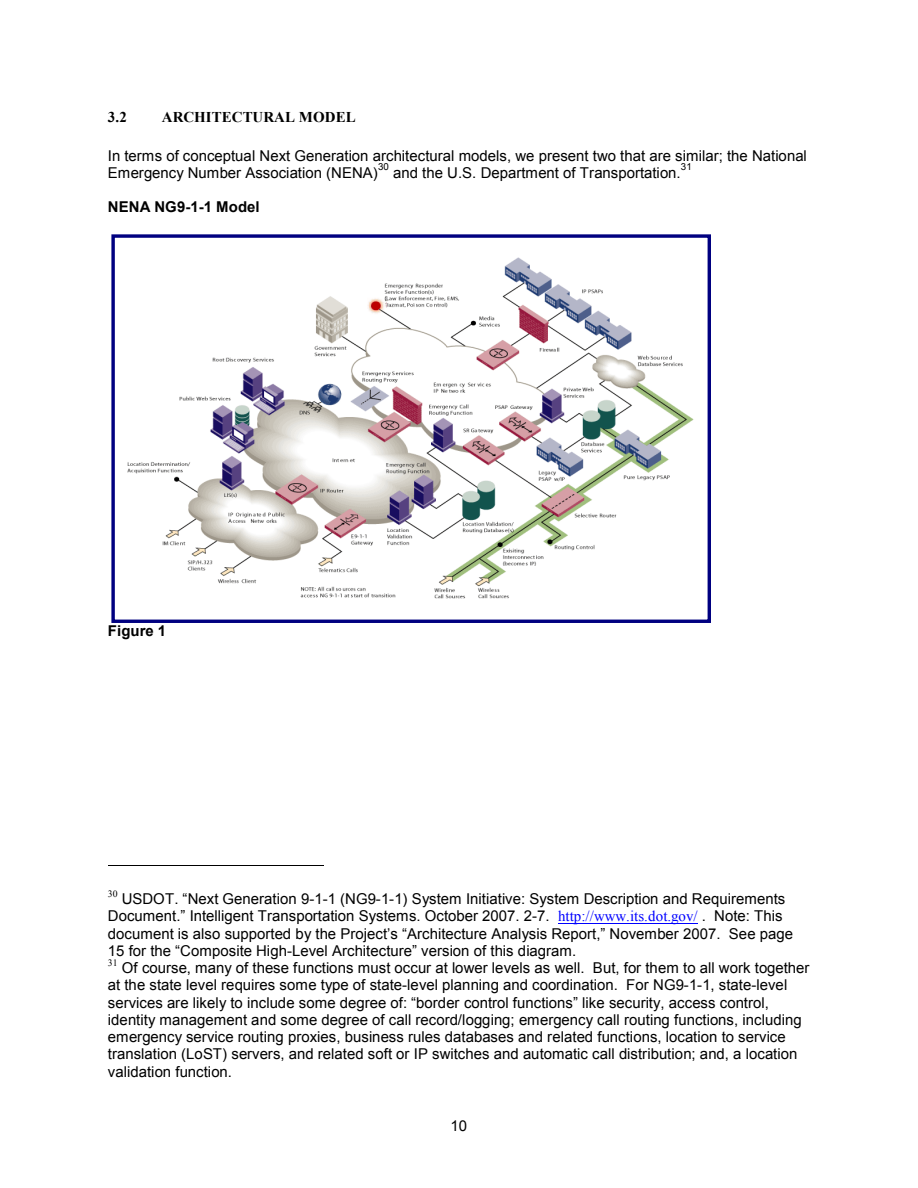
<style>
.page{position:relative;width:918px;height:1188px;background:#fff}
.page>*{position:absolute;margin:0;border:0;box-sizing:border-box;transform-origin:0 0}
.t1{font:15px/17.2px "Arial";color:#000}
.t2{font:700 15px "Arial";letter-spacing:.005em;color:#000}
.t3{font:700 15px "Times New Roman";color:#000}
.t4{font:9.75px "Arial";color:#000}
.t5{font:9.75px "Times New Roman";color:#000}
.s1{font-family:"Times New Roman";color:#00f}
</style>
<div class="page">
<hr style="left:108px;top:866px;width:216px;height:1px;background:#000">
<hr style="left:558px;top:923px;width:140px;height:1px;background:#00f">
<svg style="left:111px;top:234px;width:600px;height:388px"></svg>
<p class="t3" style="left:108px;top:108px;width:20px">3.2</p>
<p class="t3" style="left:162px;top:108px;width:195px">ARCHITECTURAL MODEL</p>
<p class="t1" style="left:108px;top:147px;width:700px">In terms of conceptual Next Generation architectural models, we present two that are similar; the National<br>Emergency Number Association (NENA)</p>
<p class="t4" style="left:378px;top:162px;width:12px">30</p>
<p class="t4" style="left:681px;top:162px;width:12px">31</p>
<p class="t1" style="left:393px;top:164px;width:289px">and the U.S. Department of Transportation.</p>
<p class="t2" style="left:108px;top:199px;width:153px">NENA NG9-1-1 Model</p>
<p class="t2" style="left:108px;top:623px;width:60px">Figure 1</p>
<p class="t5" style="left:108px;top:888px;width:11px">30</p>
<p class="t1" style="left:108px;top:890px;width:687px;text-indent:14px">USDOT. “Next Generation 9-1-1 (NG9-1-1) System Initiative: System Description and Requirements Document.” Intelligent Transportation Systems. October 2007. 2-7. <span class="s1">http://www.its.dot.gov/</span> . Note: This document is also supported by the Project’s “Architecture Analysis Report,” November 2007. See page 15 for the “Composite High-Level Architecture” version of this diagram.</p>
<p class="t5" style="left:108px;top:957px;width:11px">31</p>
<p class="t1" style="left:108px;top:959px;width:703px;text-indent:14px">Of course, many of these functions must occur at lower levels as well. But, for them to all work together at the state level requires some type of state-level planning and coordination. For NG9-1-1, state-level services are likely to include some degree of: “border control functions” like security, access control, identity management and some degree of call record/logging; emergency call routing functions, including emergency service routing proxies, business rules databases and related functions, location to service translation (LoST) servers, and related soft or IP switches and automatic call distribution; and, a location validation function.</p>
<p class="t1" style="left:451px;top:1117px;width:18px">10</p>
</div>
